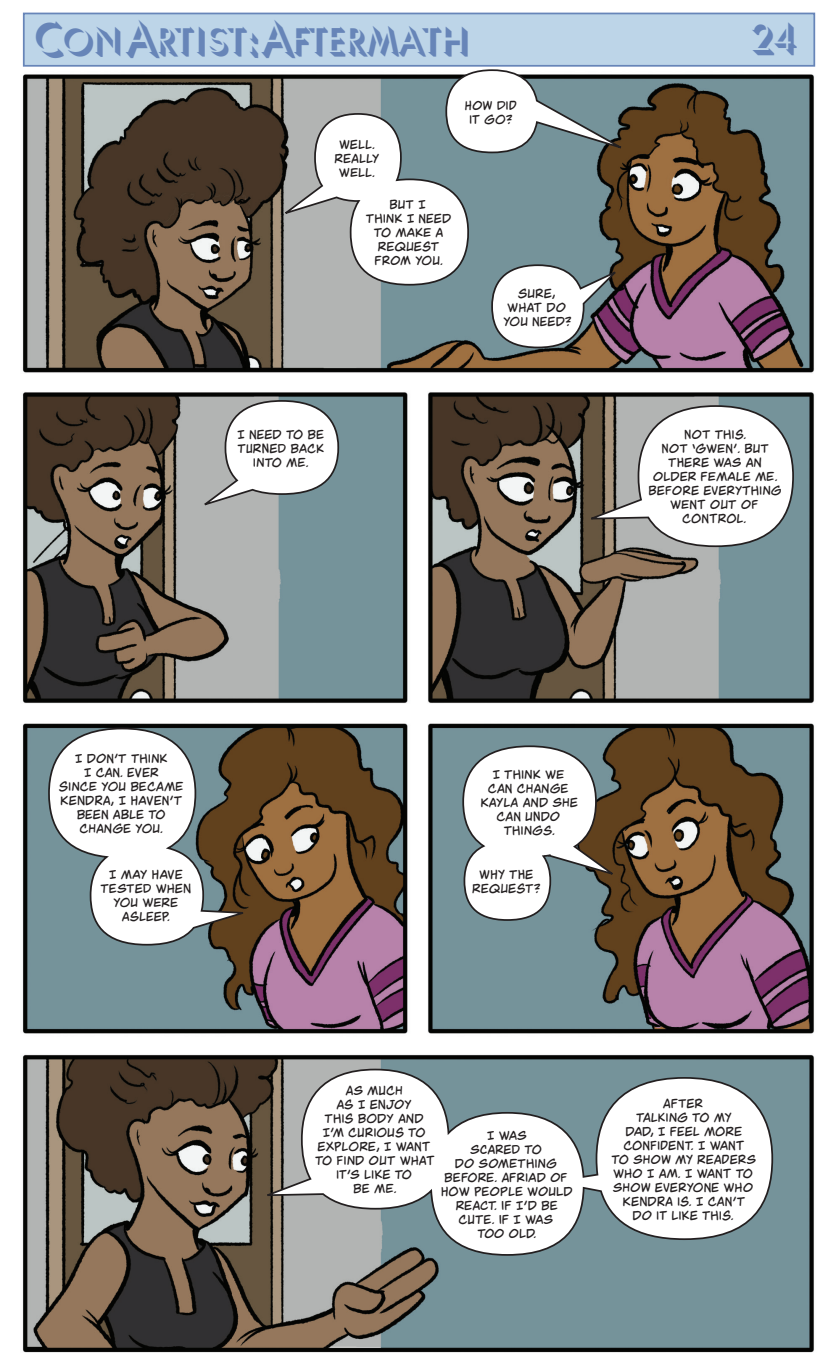
<style>
.page{position:relative;width:836px;height:1365px;background:#fff}
.page>*{position:absolute;margin:0;border:0;box-sizing:border-box;transform-origin:0 0}
.t1{font:49px "Chronik";color:#6785b8}
.t2{font:42px "Chronik";color:#6785b8}
.t3{font:14.88px/14px "Collect Em All BB";color:#231f20;text-align:center}
</style>
<div class="page">
<img style="left:22px;top:52px;width:794px;height:1301px">
<svg style="left:196px;top:399px;width:144px;height:110px"></svg>
<svg style="left:461px;top:745px;width:160px;height:177px"></svg>
<svg style="left:276px;top:68px;width:359px;height:281px"></svg>
<svg style="left:581px;top:404px;width:213px;height:144px"></svg>
<svg style="left:47px;top:727px;width:206px;height:219px"></svg>
<svg style="left:257px;top:1068px;width:516px;height:189px"></svg>
<div style="left:23px;top:13px;width:792px;height:54px;background:#bdd5e8;border:2px solid #6785b8"></div>
<h1 class="t1" style="left:34px;top:9px;width:438px">ConArtist:Aftermath</h1>
<h2 class="t2" style="left:753px;top:13px;width:45px">24</h2>
<p class="t3" style="left:334px;top:137px;width:46px">WELL.<br>REALLY<br>WELL.</p>
<p class="t3" style="left:366px;top:198px;width:87px">BUT I<br>THINK I NEED<br>TO MAKE A<br>REQUEST<br>FROM YOU.</p>
<p class="t3" style="left:465px;top:98px;width:53px;text-align:left">HOW DID<br>IT GO?</p>
<p class="t3" style="left:503px;top:286px;width:70px">SURE,<br>WHAT DO<br>YOU NEED?</p>
<p class="t3" style="left:237px;top:427px;width:88px">I NEED TO BE<br>TURNED BACK<br>INTO ME.</p>
<p class="t3" style="left:648px;top:428px;width:135px">NOT THIS.<br>NOT ‘GWEN’. BUT<br>THERE WAS AN<br>OLDER FEMALE ME.<br>BEFORE EVERYTHING<br>WENT OUT OF<br>CONTROL.</p>
<p class="t3" style="left:59px;top:752px;width:126px">I DON’T THINK<br>I CAN. EVER<br>SINCE YOU BECAME<br>KENDRA, I HAVEN’T<br>BEEN ABLE TO<br>CHANGE YOU.</p>
<p class="t3" style="left:100px;top:868px;width:92px">I MAY HAVE<br>TESTED WHEN<br>YOU WERE<br>ASLEEP.</p>
<p class="t3" style="left:480px;top:767px;width:99px">I THINK WE<br>CAN CHANGE<br>KAYLA AND SHE<br>CAN UNDO<br>THINGS.</p>
<p class="t3" style="left:472px;top:867px;width:70px">WHY THE<br>REQUEST?</p>
<p class="t3" style="left:315px;top:1084px;width:121px">AS MUCH<br>AS I ENJOY<br>THIS BODY AND<br>I’M CURIOUS TO<br>EXPLORE, I WANT<br>TO FIND OUT WHAT<br>IT’S LIKE TO<br>BE ME.</p>
<p class="t3" style="left:440px;top:1128px;width:133px">I WAS<br>SCARED TO<br>DO SOMETHING<br>BEFORE. AFRIAD OF<br>HOW PEOPLE WOULD<br>REACT. IF I’D BE<br>CUTE. IF I WAS<br>TOO OLD.</p>
<p class="t3" style="left:611px;top:1096px;width:146px">AFTER<br>TALKING TO MY<br>DAD, I FEEL MORE<br>CONFIDENT. I WANT<br>TO SHOW MY READERS<br>WHO I AM. I WANT TO<br>SHOW EVERYONE WHO<br>KENDRA IS. I CAN’T<br>DO IT LIKE THIS.</p>
</div>
